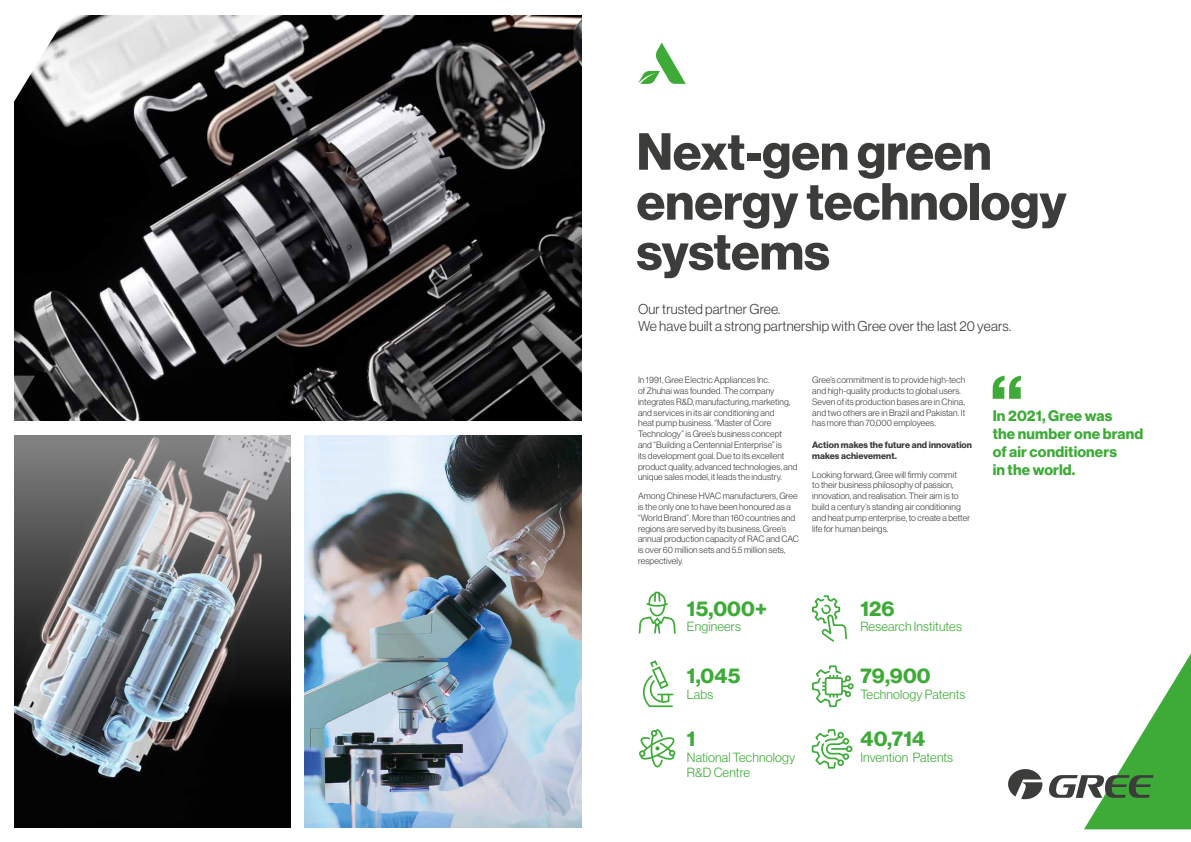
<style>
.page{position:relative;width:1191px;height:842px;background:#fff}
.page>*{position:absolute;margin:0;border:0;box-sizing:border-box;transform-origin:0 0}
.t1{font:51.1px/49.9px "N Haas Grotesk DS Pro 75 Bd";color:#3c3c3b}
.t2{font:21px "N Haas Grotesk DS Pro 75 Bd";letter-spacing:.01em;color:#3eab38}
.t3{font:15px/18px "N Haas Grotesk DS Pro 75 Bd";letter-spacing:.01em;color:#3eab38}
.t4{font:14px/16.8px "N Haas Grotesk DS Pro 45 Lt";letter-spacing:.01em;color:#3c3c3b}
.t5{font:13px/15.6px "N Haas Grotesk DS Pro 45 Lt";letter-spacing:.01em;color:#3eab38}
.t6{font:9px/10.8px "N Haas Grotesk DS Pro 45 Lt";letter-spacing:.01em;color:#3c3c3b}
.t7{font:9px/10.8px "N Haas Grotesk DS Pro 75 Bd";letter-spacing:.01em;color:#3c3c3b}
</style>
<div class="page">
<img style="left:14px;top:16px;width:567px;height:405px">
<svg style="left:638px;top:43px;width:48px;height:41px"></svg>
<img style="left:14px;top:435px;width:277px;height:393px">
<img style="left:305px;top:435px;width:276px;height:393px">
<svg style="left:638px;top:591px;width:38px;height:43px"></svg>
<svg style="left:643px;top:660px;width:31px;height:48px"></svg>
<svg style="left:812px;top:665px;width:42px;height:43px"></svg>
<div style="left:824px;top:677px;width:19px;height:18px;border:2px solid #3dab38"></div>
<svg style="left:639px;top:729px;width:37px;height:39px"></svg>
<svg style="left:812px;top:595px;width:35px;height:47px"></svg>
<svg style="left:811px;top:729px;width:41px;height:40px"></svg>
<svg style="left:992px;top:376px;width:29px;height:23px"></svg>
<svg style="left:14px;top:376px;width:21px;height:124px;background:#777"></svg>
<svg style="left:14px;top:16px;width:62px;height:109px"></svg>
<svg style="left:1008px;top:653px;width:183px;height:176px"></svg>
<h1 class="t1" style="left:636px;top:128px;width:431px">Next-gen green energy technology systems</h1>
<h3 class="t4" style="left:638px;top:301px;width:375px">Our trusted partner Gree.<br>We have built a strong partnership with Gree over the last 20 years.</h3>
<p class="t6" style="left:638px;top:375px;width:161px">In 1991, Gree Electric Appliances Inc.<br>of Zhuhai was founded. The company integrates R&amp;D, manufacturing, marketing, and services in its air conditioning and<br>heat pump business. “Master of Core Technology” is Gree’s business concept and “Building a Centennial Enterprise” is<br>its development goal. Due to its excellent product quality, advanced technologies, and unique sales model, it leads the industry.</p>
<p class="t6" style="left:638px;top:491px;width:162px">Among Chinese HVAC manufacturers, Gree is the only one to have been honoured as a “World Brand”. More than 160 countries and regions are served by its business. Gree’s annual production capacity of RAC and CAC is over 60 million sets and 5.5 million sets, respectively.</p>
<p class="t6" style="left:812px;top:375px;width:155px">Gree’s commitment is to provide high-tech and high-quality products to global users.<br>Seven of its production bases are in China, and two others are in Brazil and Pakistan. It has more than 70,000 employees.</p>
<p class="t7" style="left:812px;top:439px;width:161px">Action makes the future and innovation makes achievement.</p>
<p class="t6" style="left:812px;top:469px;width:160px">Looking forward, Gree will firmly commit<br>to their business philosophy of passion, innovation, and realisation. Their aim is to build a century’s standing air conditioning and heat pump enterprise, to create a better life for human beings.</p>
<h2 class="t2" style="left:687px;top:596px;width:82px">15,000+</h2>
<h3 class="t5" style="left:687px;top:619px;width:55px">Engineers</h3>
<h2 class="t2" style="left:687px;top:664px;width:55px">1,045</h2>
<h3 class="t5" style="left:687px;top:686px;width:28px">Labs</h3>
<h2 class="t2" style="left:687px;top:726px;width:10px">1</h2>
<h3 class="t5" style="left:687px;top:749px;width:110px">National Technology<br>R&amp;D Centre</h3>
<h2 class="t2" style="left:860px;top:596px;width:36px">126</h2>
<h3 class="t5" style="left:860px;top:619px;width:103px">Research Institutes</h3>
<h2 class="t2" style="left:860px;top:664px;width:72px">79,900</h2>
<h3 class="t5" style="left:860px;top:686px;width:106px">Technology Patents</h3>
<h2 class="t2" style="left:860px;top:726px;width:66px">40,714</h2>
<h3 class="t5" style="left:860px;top:749px;width:94px">Invention Patents</h3>
<h3 class="t3" style="left:992px;top:406px;width:152px">In 2021, Gree was<br>the number one brand of air conditioners<br>in the world.</h3>
</div>
